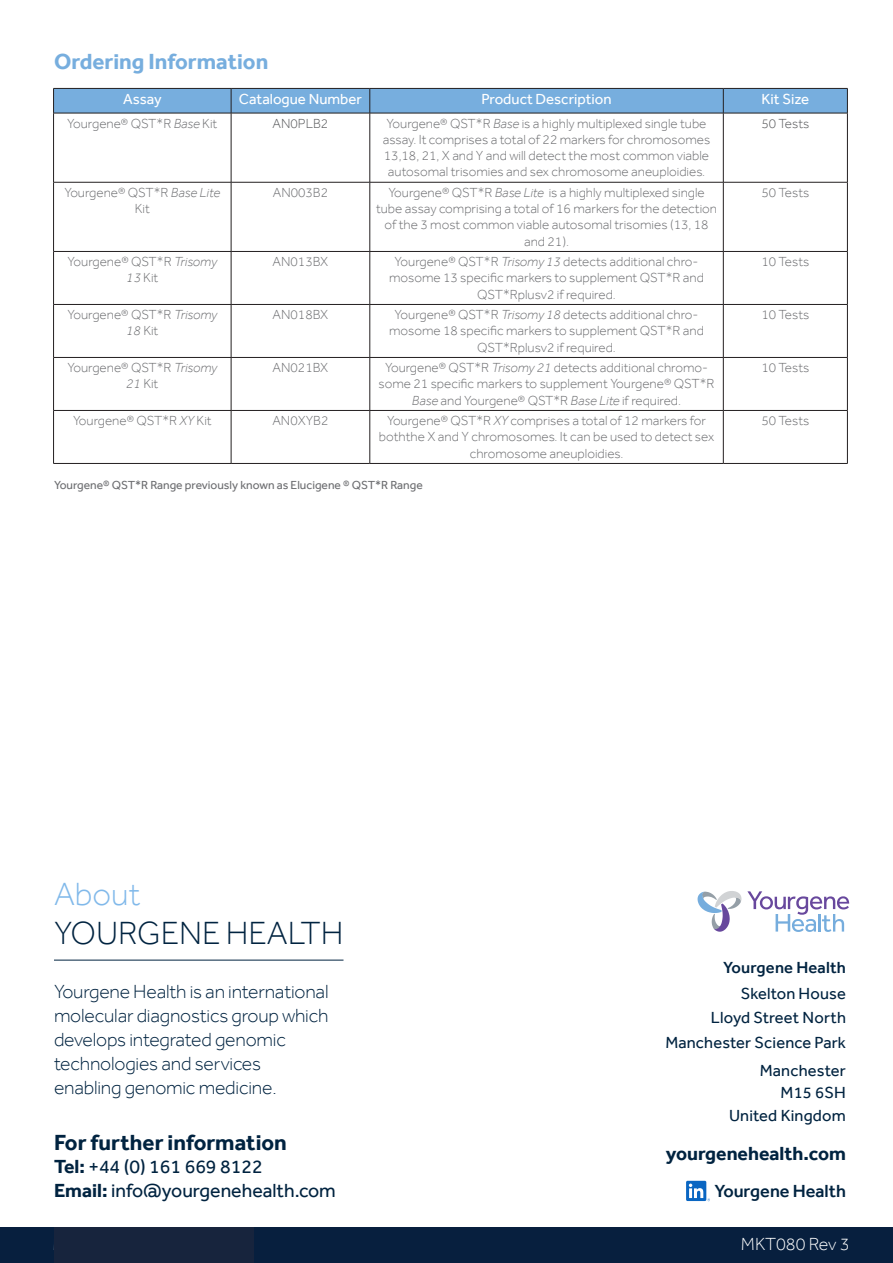
<style>
.page{position:relative;width:893px;height:1263px;background:#fff}
.page>*{position:absolute;margin:0;border:0;box-sizing:border-box;transform-origin:0 0}
.t1{font:300 33px/39px "Effra";color:#002340}
.t2{font:700 22.5px "Effra";color:#002340}
.t3{font:700 22.5px "Effra";color:#77aede}
.t4{font:300 19.5px/24px "Effra";letter-spacing:-.01em;color:#002340}
.t5{font:19.5px "Effra";color:#002340}
.t6{font:700 19.5px "Effra";color:#002340}
.t7{font:500 18px "Effra";color:#002340}
.t8{font:300 18px "Effra";color:#fff}
.t9{font:16.5px/22.5px "Effra";letter-spacing:.01em;color:#002340;text-align:right}
.t10{font:500 16.5px "Effra";letter-spacing:.01em;color:#002340}
.t11{font:15px "Effra";color:#fff}
.t12{font:300 13.5px/16.2px "Effra";color:#6c6d70;text-align:center}
.t13{font:300 13.5px "Effra";color:#57585a}
.t14{font:12px "Effra";color:#6c6d70}
.s1{font-style:italic}
.s2{color:#81b9ea}
.s3{font-weight:700}
</style>
<div class="page">
<div style="left:0;top:1227px;width:893px;height:36px;background:#071f3e"></div>
<svg style="left:53px;top:88px;width:795px;height:25px;background:#71a5d2"></svg>
<hr style="left:53px;top:113px;width:178px;height:1px;background:#231f20">
<hr style="left:231px;top:113px;width:139px;height:1px;background:#231f20">
<hr style="left:370px;top:113px;width:353px;height:1px;background:#231f20">
<hr style="left:723px;top:113px;width:125px;height:1px;background:#231f20">
<hr style="left:53px;top:113px;width:1px;height:69px;background:#231f20">
<hr style="left:231px;top:113px;width:1px;height:69px;background:#231f20">
<hr style="left:370px;top:113px;width:1px;height:69px;background:#231f20">
<hr style="left:723px;top:113px;width:1px;height:69px;background:#231f20">
<hr style="left:847px;top:113px;width:1px;height:69px;background:#231f20">
<hr style="left:53px;top:182px;width:178px;height:1px;background:#231f20">
<hr style="left:53px;top:182px;width:1px;height:69px;background:#231f20">
<hr style="left:231px;top:182px;width:139px;height:1px;background:#231f20">
<hr style="left:231px;top:182px;width:1px;height:69px;background:#231f20">
<hr style="left:370px;top:182px;width:353px;height:1px;background:#231f20">
<hr style="left:370px;top:182px;width:1px;height:69px;background:#231f20">
<hr style="left:723px;top:182px;width:125px;height:1px;background:#231f20">
<hr style="left:723px;top:182px;width:1px;height:69px;background:#231f20">
<hr style="left:847px;top:182px;width:1px;height:69px;background:#231f20">
<hr style="left:53px;top:251px;width:178px;height:1px;background:#231f20">
<hr style="left:53px;top:252px;width:1px;height:52px;background:#231f20">
<hr style="left:231px;top:251px;width:139px;height:1px;background:#231f20">
<hr style="left:231px;top:252px;width:1px;height:52px;background:#231f20">
<hr style="left:370px;top:251px;width:353px;height:1px;background:#231f20">
<hr style="left:370px;top:252px;width:1px;height:52px;background:#231f20">
<hr style="left:723px;top:251px;width:125px;height:1px;background:#231f20">
<hr style="left:723px;top:252px;width:1px;height:52px;background:#231f20">
<hr style="left:847px;top:252px;width:1px;height:52px;background:#231f20">
<hr style="left:53px;top:304px;width:178px;height:1px;background:#231f20">
<hr style="left:53px;top:305px;width:1px;height:52px;background:#231f20">
<hr style="left:231px;top:304px;width:139px;height:1px;background:#231f20">
<hr style="left:231px;top:305px;width:1px;height:52px;background:#231f20">
<hr style="left:370px;top:304px;width:353px;height:1px;background:#231f20">
<hr style="left:370px;top:305px;width:1px;height:52px;background:#231f20">
<hr style="left:723px;top:304px;width:125px;height:1px;background:#231f20">
<hr style="left:723px;top:305px;width:1px;height:52px;background:#231f20">
<hr style="left:847px;top:305px;width:1px;height:52px;background:#231f20">
<hr style="left:53px;top:357px;width:178px;height:1px;background:#231f20">
<hr style="left:53px;top:358px;width:1px;height:52px;background:#231f20">
<hr style="left:231px;top:357px;width:139px;height:1px;background:#231f20">
<hr style="left:231px;top:358px;width:1px;height:52px;background:#231f20">
<hr style="left:370px;top:357px;width:353px;height:1px;background:#231f20">
<hr style="left:370px;top:358px;width:1px;height:52px;background:#231f20">
<hr style="left:723px;top:357px;width:125px;height:1px;background:#231f20">
<hr style="left:723px;top:358px;width:1px;height:52px;background:#231f20">
<hr style="left:847px;top:358px;width:1px;height:52px;background:#231f20">
<hr style="left:53px;top:410px;width:178px;height:1px;background:#231f20">
<hr style="left:53px;top:411px;width:1px;height:52px;background:#231f20">
<hr style="left:231px;top:410px;width:139px;height:1px;background:#231f20">
<hr style="left:231px;top:411px;width:1px;height:52px;background:#231f20">
<hr style="left:370px;top:410px;width:353px;height:1px;background:#231f20">
<hr style="left:370px;top:411px;width:1px;height:52px;background:#231f20">
<hr style="left:723px;top:410px;width:125px;height:1px;background:#231f20">
<hr style="left:723px;top:411px;width:1px;height:52px;background:#231f20">
<hr style="left:847px;top:411px;width:1px;height:52px;background:#231f20">
<hr style="left:53px;top:463px;width:178px;height:1px;background:#231f20">
<hr style="left:231px;top:463px;width:139px;height:1px;background:#231f20">
<hr style="left:370px;top:463px;width:353px;height:1px;background:#231f20">
<hr style="left:723px;top:463px;width:125px;height:1px;background:#231f20">
<svg style="left:698px;top:891px;width:151px;height:41px"></svg>
<svg style="left:686px;top:1181px;width:24px;height:20px"></svg>
<hr style="left:54px;top:960px;width:289px;height:1px;background:#002340">
<div style="left:54px;top:1227px;width:200px;height:36px;background:#17243d"></div>
<p class="t3" style="left:54px;top:48px;width:216px">Ordering Information</p>
<p class="t11" style="left:123px;top:90px;width:40px">Assay</p>
<p class="t11" style="left:239px;top:90px;width:124px">Catalogue Number</p>
<p class="t11" style="left:481px;top:90px;width:132px">Product Description</p>
<p class="t11" style="left:762px;top:90px;width:49px">Kit Size</p>
<p class="t12" style="left:67px;top:115px;width:152px">Yourgene® QST*R <span class="s1">Base</span> Kit</p>
<p class="t13" style="left:273px;top:115px;width:57px">AN0PLB2</p>
<p class="t12" style="left:383px;top:115px;width:329px">Yourgene® QST*R <span class="s1">Base</span> is a highly multiplexed single tube assay. It comprises a total of 22 markers for chromosomes 13,18, 21, X and Y and will detect the most common viable autosomal trisomies and sex chromosome aneuploidies.</p>
<p class="t13" style="left:761px;top:115px;width:49px">50 Tests</p>
<p class="t12" style="left:64px;top:184px;width:157px">Yourgene® QST*R <span class="s1">Base Lite<br></span>Kit</p>
<p class="t12" style="left:273px;top:184px;width:57px">AN003B2</p>
<p class="t12" style="left:376px;top:184px;width:342px">Yourgene® QST*R <span class="s1">Base Lite</span> is a highly multiplexed single tube assay comprising a total of 16 markers for the detection of the 3 most common viable autosomal trisomies (13, 18 and 21).</p>
<p class="t12" style="left:761px;top:184px;width:49px">50 Tests</p>
<p class="t12" style="left:68px;top:253px;width:151px">Yourgene® QST*R <span class="s1">Trisomy<br>13</span> Kit</p>
<p class="t12" style="left:273px;top:253px;width:57px">AN013BX</p>
<p class="t12" style="left:389px;top:253px;width:317px">Yourgene® QST*R <span class="s1">Trisomy 13</span> detects additional chro&shy;mosome 13 specific markers to supplement QST*R and<br>QST*Rplusv2 if required.</p>
<p class="t12" style="left:761px;top:253px;width:49px">10 Tests</p>
<p class="t12" style="left:68px;top:306px;width:151px">Yourgene® QST*R <span class="s1">Trisomy<br>18</span> Kit</p>
<p class="t12" style="left:273px;top:306px;width:57px">AN018BX</p>
<p class="t12" style="left:389px;top:306px;width:317px">Yourgene® QST*R <span class="s1">Trisomy 18</span> detects additional chro&shy;mosome 18 specific markers to supplement QST*R and<br>QST*Rplusv2 if required.</p>
<p class="t12" style="left:761px;top:306px;width:49px">10 Tests</p>
<p class="t12" style="left:68px;top:359px;width:151px">Yourgene® QST*R <span class="s1">Trisomy<br>21</span> Kit</p>
<p class="t12" style="left:273px;top:359px;width:57px">AN021BX</p>
<p class="t12" style="left:379px;top:359px;width:337px">Yourgene® QST*R <span class="s1">Trisomy 21</span> detects additional chromo&shy;some 21 specific markers to supplement Yourgene® QST*R<br><span class="s1">Base</span> and Yourgene® QST*R <span class="s1">Base Lite</span> if required.</p>
<p class="t12" style="left:761px;top:359px;width:49px">10 Tests</p>
<p class="t12" style="left:73px;top:412px;width:140px">Yourgene® QST*R <span class="s1">XY</span> Kit</p>
<p class="t12" style="left:272px;top:412px;width:58px">AN0XYB2</p>
<p class="t12" style="left:379px;top:412px;width:337px">Yourgene® QST*R <span class="s1">XY</span> comprises a total of 12 markers for boththe X and Y chromosomes. It can be used to detect sex chromosome aneuploidies.</p>
<p class="t12" style="left:761px;top:412px;width:49px">50 Tests</p>
<p class="t14" style="left:54px;top:477px;width:370px">Yourgene® QST*R Range previously known as Elucigene ® QST*R Range</p>
<p class="t1" style="left:54px;top:874px;width:291px"><span class="s2">About<br></span>YOURGENE HEALTH</p>
<p class="t4" style="left:54px;top:979px;width:276px">Yourgene Health is an international molecular diagnostics group which develops integrated genomic technologies and services enabling genomic medicine.</p>
<p class="t10" style="left:723px;top:958px;width:124px">Yourgene Health</p>
<p class="t9" style="left:741px;top:982px;width:107px">Skelton House</p>
<p class="t9" style="left:711px;top:1006px;width:137px">Lloyd Street North</p>
<p class="t9" style="left:665px;top:1031px;width:182px">Manchester Science Park</p>
<p class="t9" style="left:729px;top:1059px;width:118px">Manchester<br>M15 6SH<br>United Kingdom</p>
<p class="t2" style="left:54px;top:1129px;width:234px">For further information</p>
<p class="t5" style="left:54px;top:1155px;width:210px"><span class="s3">Tel:</span> +44 (0) 161 669 8122</p>
<p class="t5" style="left:54px;top:1178px;width:283px"><span class="s3">Email:</span> info@yourgenehealth.com</p>
<p class="t7" style="left:714px;top:1180px;width:133px">Yourgene Health</p>
<p class="t6" style="left:666px;top:1142px;width:182px">yourgenehealth.com</p>
<p class="t8" style="left:741px;top:1233px;width:110px">MKT080 Rev 3</p>
</div>
